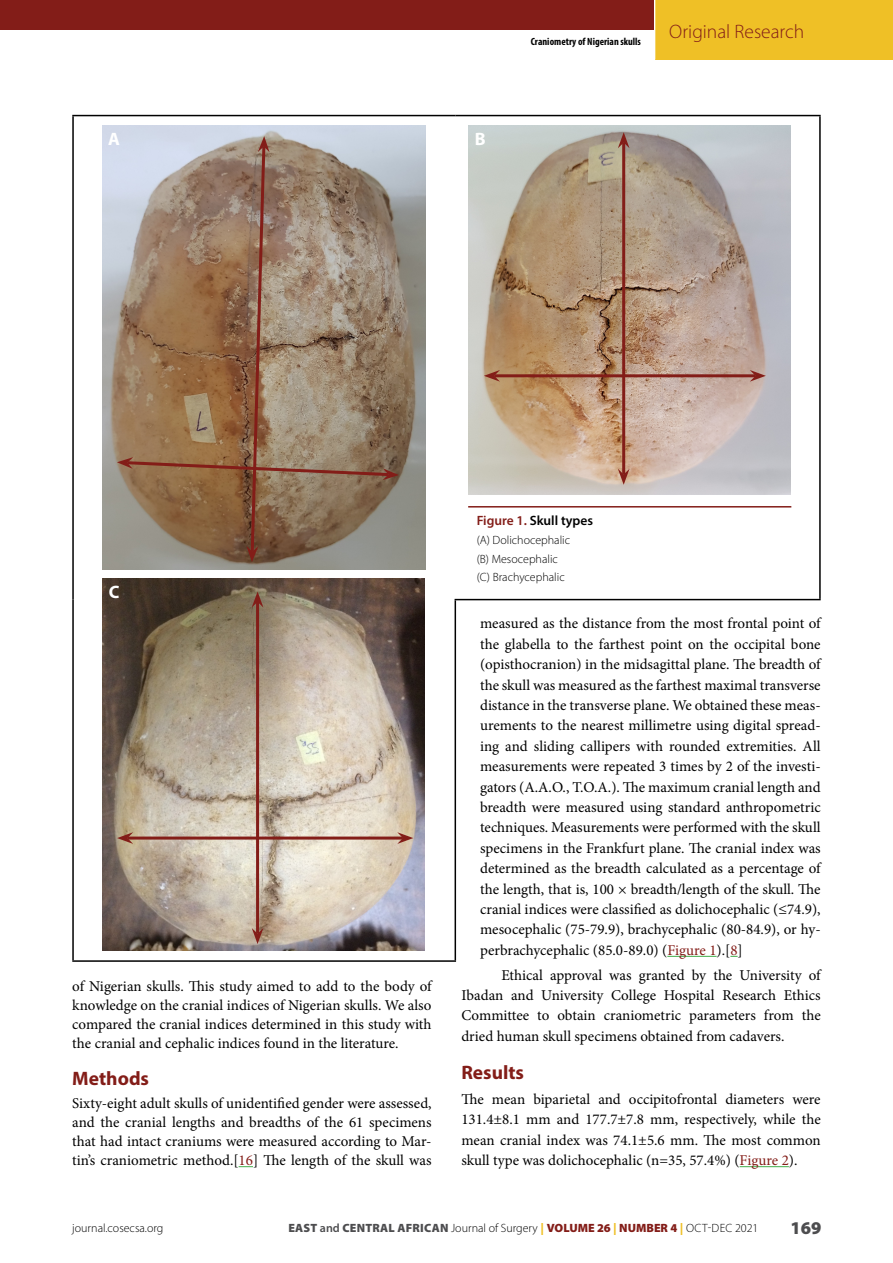
<style>
.page{position:relative;width:893px;height:1263px;background:#fff}
.page>*{position:absolute;margin:0;border:0;box-sizing:border-box;transform-origin:0 0}
.t1{font:300 19.5px "Myriad Pro";color:#831d18}
.ECAJS_Heading_1{font:700 19.5px "Myriad Pro";color:#831d18}
.t2{font:900 18px "Myriad Pro";color:#4d4d4f}
.t3{font:700 18px "Myriad Pro";color:#fff}
.ECAJS_Body_Text{font:15px/20.4px "Minion Pro";color:#000;text-align:justify}
.ECAJS_Body_Text_Inde{font:15px/19px "Minion Pro";color:#000;text-align:justify}
.ECAJS_Table_Figure_T{font:600 13.5px "Myriad Pro";color:#000}
.ECAJS_Table_Figure_L{font:300 12px "Myriad Pro";color:#000}
.t4{font:700 condensed 10.5px "Myriad Pro";color:#000}
.s1{color:#831d18}
.s2{font-weight:900;color:#4d4d4f}
.s3{font-weight:600;color:#4d4d4f}
.s4{font-weight:900;color:#efc026}
.s5{font-weight:900;color:#831d18}
</style>
<div class="page">
<div style="left:655px;top:0;width:238px;height:60px;background:#efc026"></div>
<div style="left:0;top:0;width:654px;height:30px;background:#831d18"></div>
<svg style="left:239px;top:1166px;width:14px;height:1px"></svg>
<hr style="left:667px;top:956px;width:50px;height:1px;background:#41ad49">
<hr style="left:740px;top:1166px;width:49px;height:1px;background:#41ad49">
<img style="left:103px;top:125px;width:323px;height:445px">
<img style="left:468px;top:125px;width:323px;height:369px">
<hr style="left:468px;top:506px;width:323px;height:1px;background:#831d18">
<img style="left:102px;top:578px;width:323px;height:372px">
<svg style="left:117px;top:136px;width:282px;height:426px;background:#98806c"></svg>
<hr style="left:622px;top:143px;width:3px;height:331px;background:#831d18">
<svg style="left:618px;top:132px;width:12px;height:16px"></svg>
<svg style="left:618px;top:469px;width:12px;height:16px"></svg>
<hr style="left:494px;top:374px;width:261px;height:3px;background:#831d18">
<svg style="left:484px;top:370px;width:16px;height:12px"></svg>
<svg style="left:750px;top:370px;width:16px;height:12px"></svg>
<hr style="left:256px;top:602px;width:3px;height:332px;background:#831d18">
<svg style="left:252px;top:591px;width:11px;height:17px"></svg>
<svg style="left:252px;top:928px;width:11px;height:16px"></svg>
<hr style="left:127px;top:836px;width:276px;height:3px;background:#831d18">
<svg style="left:117px;top:832px;width:16px;height:12px"></svg>
<svg style="left:397px;top:832px;width:16px;height:12px"></svg>
<hr style="left:72px;top:115px;width:383px;height:1px;background:#000">
<hr style="left:72px;top:116px;width:2px;height:484px;background:#000">
<hr style="left:455px;top:115px;width:366px;height:1px;background:#000">
<hr style="left:819px;top:116px;width:2px;height:483px;background:#000">
<hr style="left:72px;top:600px;width:2px;height:360px;background:#000">
<hr style="left:455px;top:599px;width:366px;height:1px;background:#000">
<hr style="left:455px;top:600px;width:1px;height:360px;background:#000">
<hr style="left:72px;top:960px;width:384px;height:2px;background:#000">
<p class="t3" style="left:108px;top:128px;width:13px">A</p>
<p class="t3" style="left:475px;top:128px;width:12px">B</p>
<p class="t4" style="left:531px;top:35px;width:112px">Craniometry of Nigerian skulls</p>
<h1 class="t1" style="left:669px;top:20px;width:136px">Original Research</h1>
<p class="t3" style="left:109px;top:580px;width:12px">C</p>
<p class="ECAJS_Body_Text_Inde" style="left:72px;top:976px;width:361px">of Nigerian skulls. This study aimed to add to the body of knowledge on the cranial indices of Nigerian skulls. We also compared the cranial indices determined in this study with the cranial and cephalic indices found in the literature.</p>
<p class="ECAJS_Heading_1" style="left:72px;top:1066px;width:78px">Methods</p>
<p class="ECAJS_Body_Text" style="left:72px;top:1094px;width:361px;line-height:19px">Sixty-eight adult skulls of unidentified gender were assessed, and the cranial lengths and breadths of the 61 specimens that had intact craniums were measured according to Mar&shy;tin’s craniometric method.[<span class="s1">16</span>] The length of the skull was</p>
<p class="ECAJS_Table_Figure_T" style="left:477px;top:512px;width:118px"><span class="s1">Figure 1.</span> Skull types</p>
<p class="ECAJS_Table_Figure_L" style="left:477px;top:533px;width:95px">(A) Dolichocephalic</p>
<p class="ECAJS_Table_Figure_L" style="left:477px;top:551px;width:83px">(B) Mesocephalic</p>
<p class="ECAJS_Table_Figure_L" style="left:477px;top:570px;width:90px">(C) Brachycephalic</p>
<p class="ECAJS_Body_Text" style="left:480px;top:613px;width:342px">measured as the distance from the most frontal point of the glabella to the farthest point on the occipital bone (opisthocranion) in the midsagittal plane. The breadth of the skull was measured as the farthest maximal transverse distance in the transverse plane. We obtained these meas&shy;urements to the nearest millimetre using digital spread&shy;ing and sliding callipers with rounded extremities. All measurements were repeated 3 times by 2 of the investi&shy;gators (A.A.O., T.O.A.). The maximum cranial length and breadth were measured using standard anthropometric techniques. Measurements were performed with the skull specimens in the Frankfurt plane. The cranial index was determined as the breadth calculated as a percentage of the length, that is, 100 × breadth/length of the skull. The cranial indices were classified as dolichocephalic (≤74.9), mesocephalic (75-79.9), brachycephalic (80-84.9), or hy&shy;perbrachycephalic (85.0-89.0) (<span class="s1">Figure 1</span>).[<span class="s1">8</span>]</p>
<p class="ECAJS_Body_Text_Inde" style="left:461px;top:964px;width:361px;line-height:20.4px;text-indent:40px">Ethical approval was granted by the University of Ibadan and University College Hospital Research Ethics Committee to obtain craniometric parameters from the dried human skull specimens obtained from cadavers.</p>
<p class="ECAJS_Heading_1" style="left:461px;top:1060px;width:64px">Results</p>
<p class="ECAJS_Body_Text" style="left:461px;top:1089px;width:361px">The mean biparietal and occipitofrontal diameters were 131.4±8.1 mm and 177.7±7.8 mm, respectively, while the mean cranial index was 74.1±5.6 mm. The most common skull type was dolichocephalic (n=35, 57.4%) (<span class="s1">Figure 2</span>).</p>
<p class="ECAJS_Table_Figure_L" style="left:72px;top:1221px;width:93px">journal.cosecsa.org</p>
<p class="ECAJS_Table_Figure_L" style="left:288px;top:1221px;width:472px"><span class="s2">EAST</span> <span class="s3">and</span> <span class="s2">CENTRAL AFRICAN</span> Journal of Surgery <span class="s4">|</span> <span class="s5">VOLUME 26</span> <span class="s4">|</span> <span class="s5">NUMBER 4</span> <span class="s4">|</span> OCT-DEC 2021</p>
<p class="t2" style="left:790px;top:1216px;width:32px">169</p>
</div>
